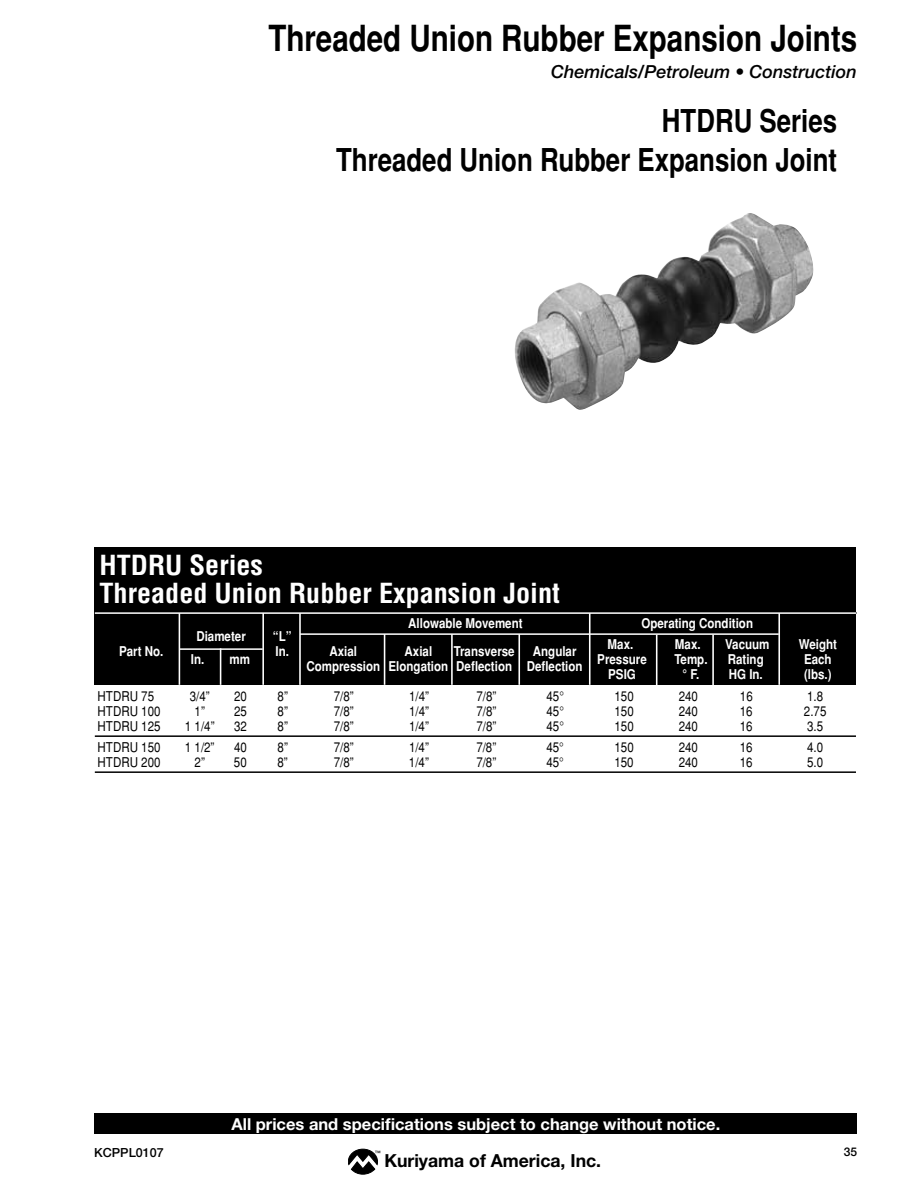
<style>
.page{position:relative;width:918px;height:1188px;background:#fff}
.page>*{position:absolute;margin:0;border:0;box-sizing:border-box;transform-origin:0 0}
.t1{font:700 condensed 36px "Helvetica";color:#000}
.t2{font:700 condensed 31.5px/39px "Helvetica";color:#000;text-align:right}
.t3{font:700 condensed 27px/28.5px "Helvetica";color:#fff;scale:1.04 1}
.t4{font:italic 500 18px "Helvetica Neue";color:#000}
.t5{font:700 18px "Helvetica Neue";color:#000}
.t6{font:700 16.5px "Helvetica Neue";color:#fff}
.t7{font:condensed 13.5px "Helvetica";color:#000;scale:1.04 1}
.t8{font:700 condensed 13.5px "Helvetica";color:#fff;scale:1.04 1}
.t9{font:500 12.6px "Helvetica Neue";color:#000}
.t10{font:500 12px "Helvetica Neue";color:#000}
.t11{font:500 6px "Helvetica Neue";color:#000}
</style>
<div class="page">
<svg style="left:348px;top:1149px;width:30px;height:25px"></svg>
<div style="left:94px;top:1113px;width:763px;height:21px;background:#000"></div>
<img style="left:514px;top:213px;width:300px;height:197px">
<div style="left:95px;top:547px;width:761px;height:138px;background:#000"></div>
<hr style="left:94px;top:613px;width:763px;height:1px;background:#000">
<hr style="left:220px;top:648px;width:1px;height:37px;background:#fff">
<hr style="left:384px;top:634px;width:1px;height:51px;background:#fff">
<hr style="left:451px;top:634px;width:2px;height:51px;background:#fff">
<hr style="left:518px;top:634px;width:2px;height:51px;background:#fff">
<hr style="left:656px;top:635px;width:1px;height:50px;background:#fff">
<hr style="left:712px;top:635px;width:2px;height:50px;background:#fff">
<hr style="left:300px;top:633px;width:479px;height:2px;background:#fff">
<hr style="left:179px;top:648px;width:84px;height:2px;background:#fff">
<hr style="left:95px;top:612px;width:761px;height:2px;background:#fff">
<hr style="left:179px;top:613px;width:1px;height:72px;background:#fff">
<hr style="left:299px;top:613px;width:2px;height:72px;background:#fff">
<hr style="left:262px;top:613px;width:2px;height:72px;background:#fff">
<hr style="left:589px;top:613px;width:2px;height:72px;background:#fff">
<hr style="left:778px;top:613px;width:2px;height:72px;background:#fff">
<hr style="left:95px;top:735px;width:761px;height:2px;background:#000">
<hr style="left:95px;top:771px;width:761px;height:2px;background:#000">
<h1 class="t1" style="left:268px;top:17px;width:590px">Threaded Union Rubber Expansion Joints</h1>
<h3 class="t4" style="left:551px;top:61px;width:307px">Chemicals/Petroleum • Construction</h3>
<h2 class="t2" style="left:336px;top:102px;width:502px">HTDRU Series<br>Threaded Union Rubber Expansion Joint</h2>
<h3 class="t3" style="left:100px;top:551px;width:444px">HTDRU Series<br>Threaded Union Rubber Expansion Joint</h3>
<p class="t8" style="left:119px;top:644px;width:44px">Part No.</p>
<p class="t8" style="left:408px;top:615px;width:111px">Allowable Movement</p>
<p class="t8" style="left:641px;top:615px;width:109px">Operating Condition</p>
<p class="t8" style="left:196px;top:629px;width:49px">Diameter</p>
<p class="t8" style="left:273px;top:629px;width:19px">“L”</p>
<p class="t8" style="left:608px;top:636px;width:26px">Max.</p>
<p class="t8" style="left:675px;top:636px;width:26px">Max.</p>
<p class="t8" style="left:725px;top:636px;width:44px">Vacuum</p>
<p class="t8" style="left:799px;top:636px;width:38px">Weight</p>
<p class="t8" style="left:275px;top:644px;width:14px">In.</p>
<p class="t8" style="left:329px;top:644px;width:28px">Axial</p>
<p class="t8" style="left:405px;top:644px;width:28px">Axial</p>
<p class="t8" style="left:454px;top:644px;width:60px">Transverse</p>
<p class="t8" style="left:533px;top:644px;width:43px">Angular</p>
<p class="t8" style="left:597px;top:651px;width:49px">Pressure</p>
<p class="t8" style="left:674px;top:651px;width:33px">Temp.</p>
<p class="t8" style="left:728px;top:651px;width:36px">Rating</p>
<p class="t8" style="left:804px;top:651px;width:28px">Each</p>
<p class="t8" style="left:191px;top:651px;width:59px">In. mm</p>
<p class="t8" style="left:306px;top:659px;width:267px">Compression Elongation Deflection Deflection</p>
<p class="t8" style="left:608px;top:666px;width:28px">PSIG</p>
<p class="t8" style="left:683px;top:666px;width:18px">° F.</p>
<p class="t8" style="left:729px;top:666px;width:34px">HG In.</p>
<p class="t8" style="left:804px;top:666px;width:28px">(lbs.)</p>
<p class="t7" style="left:98px;top:688px;width:56px">HTDRU 75</p>
<p class="t7" style="left:190px;top:688px;width:21px">3/4”</p>
<p class="t7" style="left:234px;top:688px;width:14px">20</p>
<p class="t7" style="left:278px;top:688px;width:11px">8”</p>
<p class="t7" style="left:334px;top:688px;width:21px">7/8”</p>
<p class="t7" style="left:409px;top:688px;width:21px">1/4”</p>
<p class="t7" style="left:476px;top:688px;width:21px">7/8”</p>
<p class="t7" style="left:547px;top:688px;width:18px">45°</p>
<p class="t7" style="left:615px;top:688px;width:20px">150</p>
<p class="t7" style="left:679px;top:688px;width:20px">240</p>
<p class="t7" style="left:740px;top:688px;width:14px">16</p>
<p class="t7" style="left:807px;top:688px;width:17px">1.8</p>
<p class="t7" style="left:98px;top:703px;width:62px">HTDRU 100</p>
<p class="t7" style="left:195px;top:703px;width:11px">1”</p>
<p class="t7" style="left:234px;top:703px;width:14px">25</p>
<p class="t7" style="left:278px;top:703px;width:11px">8”</p>
<p class="t7" style="left:334px;top:703px;width:21px">7/8”</p>
<p class="t7" style="left:409px;top:703px;width:21px">1/4”</p>
<p class="t7" style="left:476px;top:703px;width:21px">7/8”</p>
<p class="t7" style="left:547px;top:703px;width:18px">45°</p>
<p class="t7" style="left:615px;top:703px;width:20px">150</p>
<p class="t7" style="left:679px;top:703px;width:20px">240</p>
<p class="t7" style="left:740px;top:703px;width:14px">16</p>
<p class="t7" style="left:804px;top:703px;width:23px">2.75</p>
<p class="t7" style="left:98px;top:718px;width:62px">HTDRU 125</p>
<p class="t7" style="left:185px;top:718px;width:30px">1 1/4”</p>
<p class="t7" style="left:234px;top:718px;width:14px">32</p>
<p class="t7" style="left:278px;top:718px;width:11px">8”</p>
<p class="t7" style="left:334px;top:718px;width:21px">7/8”</p>
<p class="t7" style="left:409px;top:718px;width:21px">1/4”</p>
<p class="t7" style="left:476px;top:718px;width:21px">7/8”</p>
<p class="t7" style="left:546px;top:718px;width:18px">45°</p>
<p class="t7" style="left:615px;top:718px;width:20px">150</p>
<p class="t7" style="left:679px;top:718px;width:20px">240</p>
<p class="t7" style="left:740px;top:718px;width:14px">16</p>
<p class="t7" style="left:807px;top:718px;width:17px">3.5</p>
<p class="t7" style="left:98px;top:739px;width:62px">HTDRU 150</p>
<p class="t7" style="left:185px;top:739px;width:30px">1 1/2”</p>
<p class="t7" style="left:234px;top:739px;width:14px">40</p>
<p class="t7" style="left:278px;top:739px;width:11px">8”</p>
<p class="t7" style="left:334px;top:739px;width:21px">7/8”</p>
<p class="t7" style="left:409px;top:739px;width:21px">1/4”</p>
<p class="t7" style="left:476px;top:739px;width:21px">7/8”</p>
<p class="t7" style="left:546px;top:739px;width:18px">45°</p>
<p class="t7" style="left:614px;top:739px;width:20px">150</p>
<p class="t7" style="left:679px;top:739px;width:20px">240</p>
<p class="t7" style="left:740px;top:739px;width:14px">16</p>
<p class="t7" style="left:807px;top:739px;width:17px">4.0</p>
<p class="t7" style="left:98px;top:754px;width:62px">HTDRU 200</p>
<p class="t7" style="left:195px;top:754px;width:11px">2”</p>
<p class="t7" style="left:234px;top:754px;width:14px">50</p>
<p class="t7" style="left:278px;top:754px;width:11px">8”</p>
<p class="t7" style="left:334px;top:754px;width:21px">7/8”</p>
<p class="t7" style="left:409px;top:754px;width:21px">1/4”</p>
<p class="t7" style="left:476px;top:754px;width:21px">7/8”</p>
<p class="t7" style="left:546px;top:754px;width:18px">45°</p>
<p class="t7" style="left:614px;top:754px;width:20px">150</p>
<p class="t7" style="left:679px;top:754px;width:20px">240</p>
<p class="t7" style="left:740px;top:754px;width:14px">16</p>
<p class="t7" style="left:807px;top:754px;width:17px">5.0</p>
<p class="t9" style="left:94px;top:1145px;width:71px">KCPPL0107</p>
<p class="t6" style="left:231px;top:1114px;width:490px">All prices and specifications subject to change without notice.</p>
<h3 class="t5" style="left:384px;top:1150px;width:218px">Kuriyama of America, Inc.</h3>
<p class="t11" style="left:375px;top:1149px;width:7px">™</p>
<p class="t10" style="left:844px;top:1144px;width:8px">35</p>
</div>
